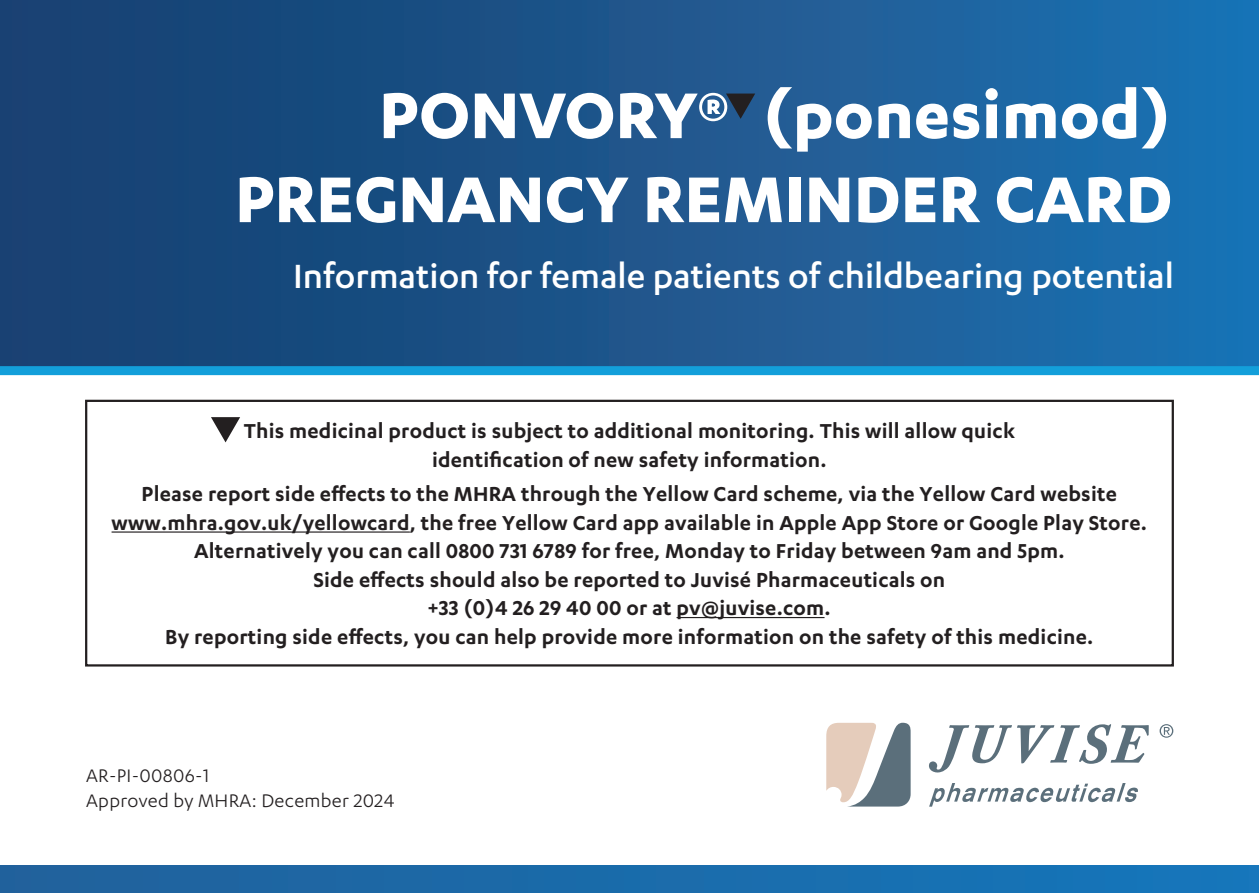
<style>
.page{position:relative;width:1259px;height:893px;background:#fff}
.page>*{position:absolute;margin:0;border:0;box-sizing:border-box;transform-origin:0 0}
.t1{font:700 75px/84px "Karbon";color:#fff;text-align:right}
.t2{font:500 39px "Karbon";color:#fff}
.t3{font:600 23.4px/28.5px "Karbon";letter-spacing:.01em;color:#231f20;text-align:center}
.t4{font:21px/25.2px "Karbon";letter-spacing:.015em;color:#231f20}
</style>
<div class="page">
<div style="left:0;top:0;width:1259px;height:366px;background:linear-gradient(to right,#183d6c,#1f71b1)"></div>
<div style="left:0;top:366px;width:1259px;height:9px;background:#139fda"></div>
<div style="left:0;top:865px;width:1259px;height:28px;background:linear-gradient(to right,#21619b,#1576bb)"></div>
<svg style="left:726px;top:94px;width:29px;height:25px"></svg>
<svg style="left:826px;top:723px;width:84px;height:84px"></svg>
<svg style="left:929px;top:724px;width:220px;height:49px"></svg>
<svg style="left:929px;top:783px;width:209px;height:24px"></svg>
<svg style="left:1159px;top:724px;width:14px;height:14px"></svg>
<div style="left:85px;top:400px;width:1089px;height:266px;border:2px solid #231f20"></div>
<svg style="left:211px;top:417px;width:29px;height:25px"></svg>
<hr style="left:112px;top:531px;width:298px;height:2px;background:#231f20">
<hr style="left:676px;top:617px;width:148px;height:1px;background:#231f20">
<h1 class="t1" style="left:235px;top:70px;width:939px">PONVORY® (ponesimod)<br>PREGNANCY REMINDER CARD</h1>
<h2 class="t2" style="left:293px;top:254px;width:882px">Information for female patients of childbearing potential</h2>
<p class="t3" style="left:244px;top:416px;width:773px">This medicinal product is subject to additional monitoring. This will allow quick identification of new safety information.</p>
<p class="t3" style="left:112px;top:479px;width:1037px">Please report side effects to the MHRA through the Yellow Card scheme, via the Yellow Card website www.mhra.gov.uk/yellowcard, the free Yellow Card app available in Apple App Store or Google Play Store.<br>Alternatively you can call 0800 731 6789 for free, Monday to Friday between 9am and 5pm.<br>Side effects should also be reported to Juvisé Pharmaceuticals on<br>+33 (0)4 26 29 40 00 or at pv@juvise.com.<br>By reporting side effects, you can help provide more information on the safety of this medicine.</p>
<p class="t4" style="left:86px;top:762px;width:310px">AR-PI-00806-1<br>Approved by MHRA: December 2024</p>
</div>
